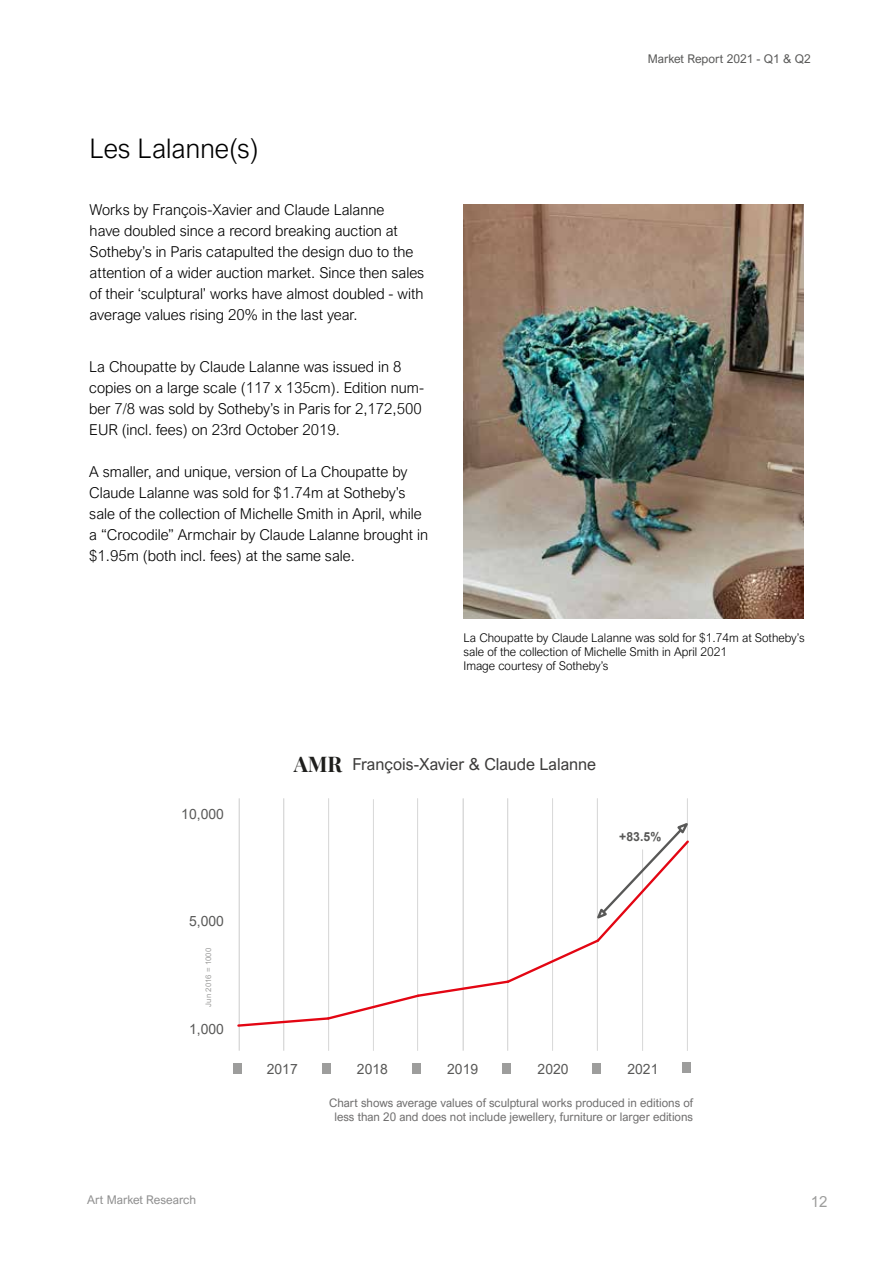
<style>
.page{position:relative;width:893px;height:1263px;background:#fff}
.page>*{position:absolute;margin:0;border:0;box-sizing:border-box;transform-origin:0 0}
.t1{font:300 27px "Arial Nova";color:#000}
.t2{font:16.5px "Arial Nova";color:#3d3c3b}
.t3{font:300 15px/21px "Arial Nova";color:#000}
.t4{font:15px "Arial Nova";color:#9d9d9c}
.t5{font:14.1px "Arial";color:#585857}
.t6{font:700 12.45px "Arial";color:#575756}
.t7{font:300 12px/14.4px "Arial Nova";color:#000}
.t8{font:12px "Arial Nova";color:#5a5a59}
.t9{font:12px "Arial Nova";color:#909090}
.t10{font:11.85px/14.1px "Arial Nova";color:#706f6f;text-align:center}
.t11{font:7.65px "Arial";color:#9d9d9c}
.s1{font-family:"Playfair Display";font-weight:700;font-size:21.6px;color:#1e1e1c}
</style>
<div class="page">
<hr style="left:642px;top:850px;width:1px;height:201px;background:#dadada">
<hr style="left:687px;top:798px;width:1px;height:253px;background:#dadada">
<hr style="left:239px;top:798px;width:1px;height:253px;background:#dadada">
<hr style="left:284px;top:798px;width:1px;height:253px;background:#dadada">
<hr style="left:373px;top:799px;width:1px;height:252px;background:#dadada">
<hr style="left:463px;top:798px;width:1px;height:253px;background:#dadada">
<hr style="left:507px;top:798px;width:1px;height:253px;background:#dadada">
<hr style="left:552px;top:798px;width:1px;height:253px;background:#dadada">
<hr style="left:597px;top:798px;width:1px;height:253px;background:#dadada">
<hr style="left:328px;top:798px;width:1px;height:253px;background:#dadada">
<hr style="left:417px;top:798px;width:1px;height:253px;background:#dadada">
<div style="left:233px;top:1064px;width:8px;height:10px;background:#9d9d9c"></div>
<div style="left:323px;top:1064px;width:8px;height:10px;background:#9d9d9c"></div>
<div style="left:413px;top:1063px;width:8px;height:10px;background:#9d9d9c"></div>
<div style="left:503px;top:1063px;width:8px;height:10px;background:#9d9d9c"></div>
<div style="left:593px;top:1063px;width:8px;height:10px;background:#9d9d9c"></div>
<div style="left:683px;top:1063px;width:8px;height:10px;background:#9d9d9c"></div>
<svg style="left:237px;top:821px;width:452px;height:207px"></svg>
<img style="left:463px;top:204px;width:340px;height:415px">
<h1 class="t1" style="left:90px;top:133px;width:171px">Les Lalanne(s)</h1>
<p class="t3" style="left:90px;top:199px;width:336px">Works by François-Xavier and Claude Lalanne<br>have doubled since a record breaking auction at Sotheby’s in Paris catapulted the design duo to the attention of a wider auction market. Since then sales of their ‘sculptural’ works have almost doubled - with average values rising 20% in the last year.</p>
<p class="t3" style="left:89px;top:356px;width:336px">La Choupatte by Claude Lalanne was issued in 8 copies on a large scale (117 x 135cm). Edition num&shy;ber 7/8 was sold by Sotheby’s in Paris for 2,172,500<br>EUR (incl. fees) on 23rd October 2019.</p>
<p class="t3" style="left:89px;top:461px;width:340px">A smaller, and unique, version of La Choupatte by Claude Lalanne was sold for $1.74m at Sotheby’s sale of the collection of Michelle Smith in April, while a “Crocodile” Armchair by Claude Lalanne brought in $1.95m (both incl. fees) at the same sale.</p>
<p class="t8" style="left:648px;top:52px;width:164px">Market Report 2021 - Q1 &amp; Q2</p>
<p class="t7" style="left:463px;top:630px;width:343px">La Choupatte by Claude Lalanne was sold for $1.74m at Sotheby’s sale of the collection of Michelle Smith in April 2021<br>Image courtesy of Sotheby’s</p>
<p class="t5" style="left:181px;top:804px;width:44px">10,000</p>
<p class="t5" style="left:189px;top:912px;width:36px">5,000</p>
<p class="t11" style="left:203px;top:1007px;width:60px;rotate:-90deg">Jun 2016 = 1000</p>
<p class="t5" style="left:189px;top:1019px;width:36px">1,000</p>
<p class="t2" style="left:294px;top:755px;width:304px"><span class="s1">AMR</span> François-Xavier &amp; Claude Lalanne</p>
<p class="t6" style="left:619px;top:828px;width:43px">+83.5%</p>
<p class="t5" style="left:267px;top:1060px;width:32px">2017</p>
<p class="t5" style="left:357px;top:1060px;width:32px">2018</p>
<p class="t5" style="left:447px;top:1060px;width:32px">2019</p>
<p class="t5" style="left:538px;top:1060px;width:32px">2020</p>
<p class="t5" style="left:627px;top:1060px;width:32px">2021</p>
<p class="t10" style="left:329px;top:1096px;width:365px">Chart shows average values of sculptural works produced in editions of less than 20 and does not include jewellery, furniture or larger editions</p>
<p class="t9" style="left:87px;top:1193px;width:111px">Art Market Research</p>
<p class="t4" style="left:811px;top:1193px;width:18px">12</p>
</div>
